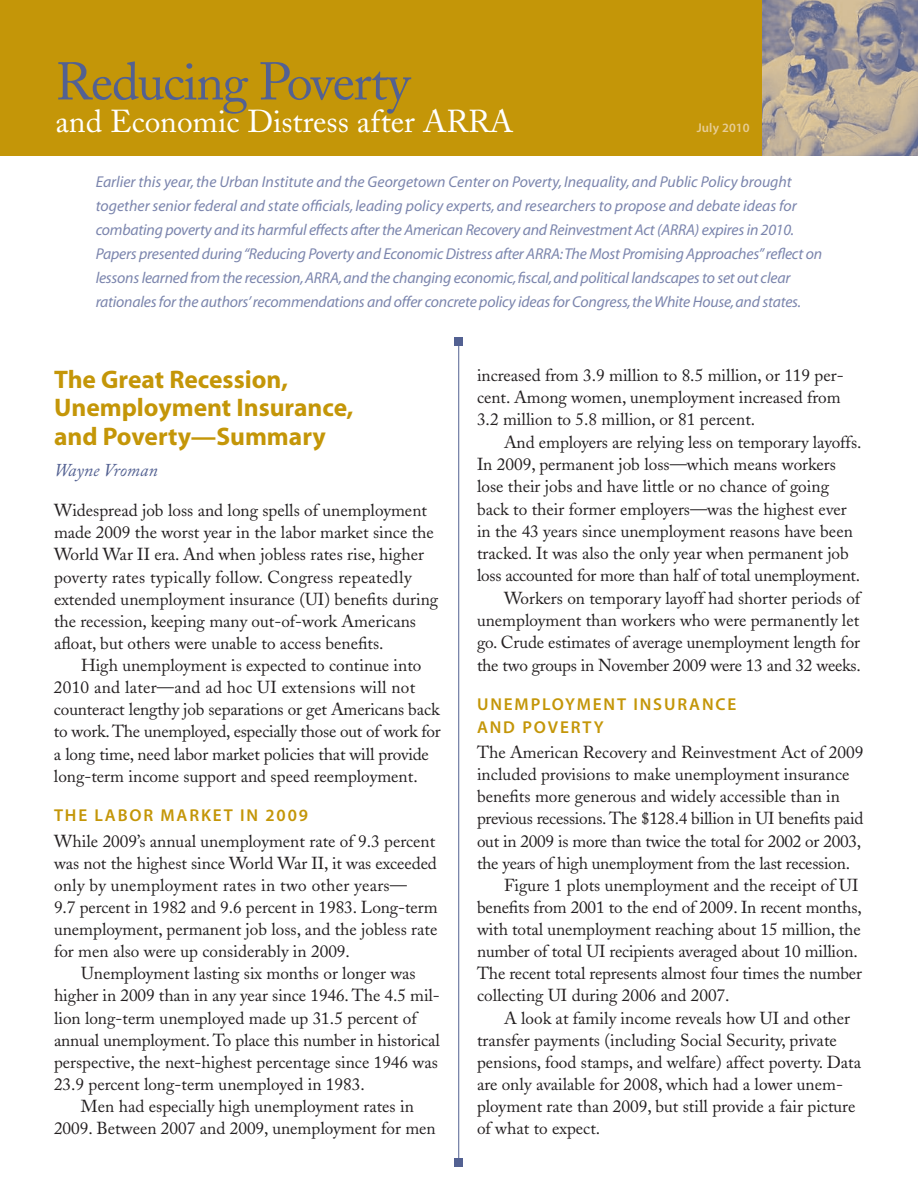
<style>
.page{position:relative;width:918px;height:1188px;background:#fff}
.page>*{position:absolute;margin:0;border:0;box-sizing:border-box;transform-origin:0 0}
.t1{font:52.5px "Adobe Caslon";letter-spacing:-.025em;color:#536192}
.t2{font:31.5px "Adobe Caslon";color:#fff}
.t3{font:700 25.5px/28.5px "Myriad Pro";color:#c49608}
.t4{font:italic 18px "Adobe Caslon";color:#536192}
.t5{font:17.25px/22.2px "Adobe Caslon";color:#231f20}
.t6{font:600 17.25px/22.5px "Myriad Pro";letter-spacing:.105em;color:#c49608}
.t7{font:italic 15.75px/24px "Myriad";letter-spacing:-.015em;color:#7b85ad}
.t8{font:600 12.75px "Myriad Pro";letter-spacing:.01em;color:#e7cd96}
</style>
<div class="page">
<hr style="left:458px;top:344px;width:1px;height:815px;background:#536192">
<div style="left:0;top:0;width:918px;height:156px;background:#c49608"></div>
<div style="left:454px;top:1158px;width:9px;height:9px;background:#536192"></div>
<img style="left:762px;top:0;width:156px;height:156px">
<div style="left:454px;top:338px;width:9px;height:8px;background:#536192"></div>
<h1 class="t1" style="left:56px;top:62px;width:356px">Reducing Poverty</h1>
<h2 class="t2" style="left:56px;top:110px;width:459px">and Economic Distress after ARRA</h2>
<p class="t8" style="left:697px;top:123px;width:55px">July 2010</p>
<p class="t7" style="left:96px;top:171px;width:728px">Earlier this year, the Urban Institute and the Georgetown Center on Poverty, Inequality, and Public Policy brought together senior federal and state officials, leading policy experts, and researchers to propose and debate ideas for combating poverty and its harmful effects after the American Recovery and Reinvestment Act (ARRA) expires in 2010.<br>Papers presented during “Reducing Poverty and Economic Distress after ARRA:The Most Promising Approaches” reflect on lessons learned from the recession,ARRA, and the changing economic, fiscal, and political landscapes to set out clear rationales for the authors’ recommendations and offer concrete policy ideas for Congress, the White House, and states.</p>
<h3 class="t3" style="left:54px;top:367px;width:301px">The Great Recession,<br>Unemployment Insurance, and Poverty—Summary</h3>
<p class="t4" style="left:54px;top:464px;width:105px">Wayne Vroman</p>
<p class="t5" style="left:54px;top:501px;width:386px">Widespread job loss and long spells of unemployment made 2009 the worst year in the labor market since the World War II era. And when jobless rates rise, higher poverty rates typically follow. Congress repeatedly extended unemployment insurance (UI) benefits during the recession, keeping many out-of-work Americans afloat, but others were unable to access benefits.</p>
<p class="t5" style="left:54px;top:656px;width:388px;text-indent:27px">High unemployment is expected to continue into 2010 and later—and ad hoc UI extensions will not counteract lengthy job separations or get Americans back to work. The unemployed, especially those out of work for a long time, need labor market policies that will provide long-term income support and speed reemployment.</p>
<p class="t6" style="left:54px;top:806px;width:256px">THE LABOR MARKET IN 2009</p>
<p class="t5" style="left:54px;top:832px;width:385px">While 2009’s annual unemployment rate of 9.3 percent was not the highest since World War II, it was exceeded only by unemployment rates in two other years—<br>9.7 percent in 1982 and 9.6 percent in 1983. Long-term unemployment, permanent job loss, and the jobless rate for men also were up considerably in 2009.</p>
<p class="t5" style="left:81px;top:964px;width:336px">Unemployment lasting six months or longer was</p>
<p class="t5" style="left:54px;top:987px;width:387px">higher in 2009 than in any year since 1946. The 4.5 mil-</p>
<p class="t5" style="left:54px;top:1009px;width:364px">lion long-term unemployed made up 31.5 percent of</p>
<p class="t5" style="left:54px;top:1031px;width:387px">annual unemployment. To place this number in historical</p>
<p class="t5" style="left:54px;top:1053px;width:385px">perspective, the next-highest percentage since 1946 was</p>
<p class="t5" style="left:54px;top:1075px;width:312px">23.9 percent long-term unemployed in 1983.</p>
<p class="t5" style="left:81px;top:1097px;width:334px">Men had especially high unemployment rates in</p>
<p class="t5" style="left:54px;top:1119px;width:383px">2009. Between 2007 and 2009, unemployment for men</p>
<p class="t5" style="left:477px;top:366px;width:368px">increased from 3.9 million to 8.5 million, or 119 per&shy;cent. Among women, unemployment increased from<br>3.2 million to 5.8 million, or 81 percent.</p>
<p class="t5" style="left:504px;top:433px;width:359px">And employers are relying less on temporary layoffs.</p>
<p class="t5" style="left:477px;top:455px;width:360px">In 2009, permanent job loss—which means workers</p>
<p class="t5" style="left:477px;top:477px;width:354px">lose their jobs and have little or no chance of going</p>
<p class="t5" style="left:477px;top:500px;width:371px">back to their former employers—was the highest ever</p>
<p class="t5" style="left:477px;top:522px;width:377px">in the 43 years since unemployment reasons have been</p>
<p class="t5" style="left:477px;top:544px;width:373px">tracked. It was also the only year when permanent job</p>
<p class="t5" style="left:477px;top:567px;width:385px">loss accounted for more than half of total unemployment.</p>
<p class="t5" style="left:504px;top:589px;width:358px">Workers on temporary layoff had shorter periods of</p>
<p class="t5" style="left:477px;top:611px;width:384px">unemployment than workers who were permanently let</p>
<p class="t5" style="left:477px;top:634px;width:385px">go. Crude estimates of average unemployment length for</p>
<p class="t5" style="left:477px;top:656px;width:385px">the two groups in November 2009 were 13 and 32 weeks.</p>
<p class="t6" style="left:477px;top:695px;width:261px">UNEMPLOYMENT INSURANCE<br>AND POVERTY</p>
<p class="t5" style="left:477px;top:743px;width:388px">The American Recovery and Reinvestment Act of 2009</p>
<p class="t5" style="left:477px;top:765px;width:374px">included provisions to make unemployment insurance</p>
<p class="t5" style="left:477px;top:787px;width:365px">benefits more generous and widely accessible than in</p>
<p class="t5" style="left:477px;top:810px;width:388px">previous recessions. The $128.4 billion in UI benefits paid</p>
<p class="t5" style="left:477px;top:832px;width:386px">out in 2009 is more than twice the total for 2002 or 2003,</p>
<p class="t5" style="left:477px;top:854px;width:375px">the years of high unemployment from the last recession.</p>
<p class="t5" style="left:504px;top:876px;width:356px">Figure 1 plots unemployment and the receipt of UI</p>
<p class="t5" style="left:477px;top:898px;width:386px">benefits from 2001 to the end of 2009. In recent months,</p>
<p class="t5" style="left:477px;top:920px;width:385px">with total unemployment reaching about 15 million, the</p>
<p class="t5" style="left:477px;top:942px;width:382px">number of total UI recipients averaged about 10 million.</p>
<p class="t5" style="left:477px;top:964px;width:387px">The recent total represents almost four times the number</p>
<p class="t5" style="left:477px;top:987px;width:254px">collecting UI during 2006 and 2007.</p>
<p class="t5" style="left:504px;top:1009px;width:348px">A look at family income reveals how UI and other</p>
<p class="t5" style="left:477px;top:1031px;width:361px">transfer payments (including Social Security, private</p>
<p class="t5" style="left:477px;top:1053px;width:386px">pensions, food stamps, and welfare) affect poverty. Data</p>
<p class="t5" style="left:477px;top:1075px;width:367px">are only available for 2008, which had a lower unem-</p>
<p class="t5" style="left:477px;top:1097px;width:380px">ployment rate than 2009, but still provide a fair picture</p>
<p class="t5" style="left:477px;top:1119px;width:125px">of what to expect.</p>
</div>
